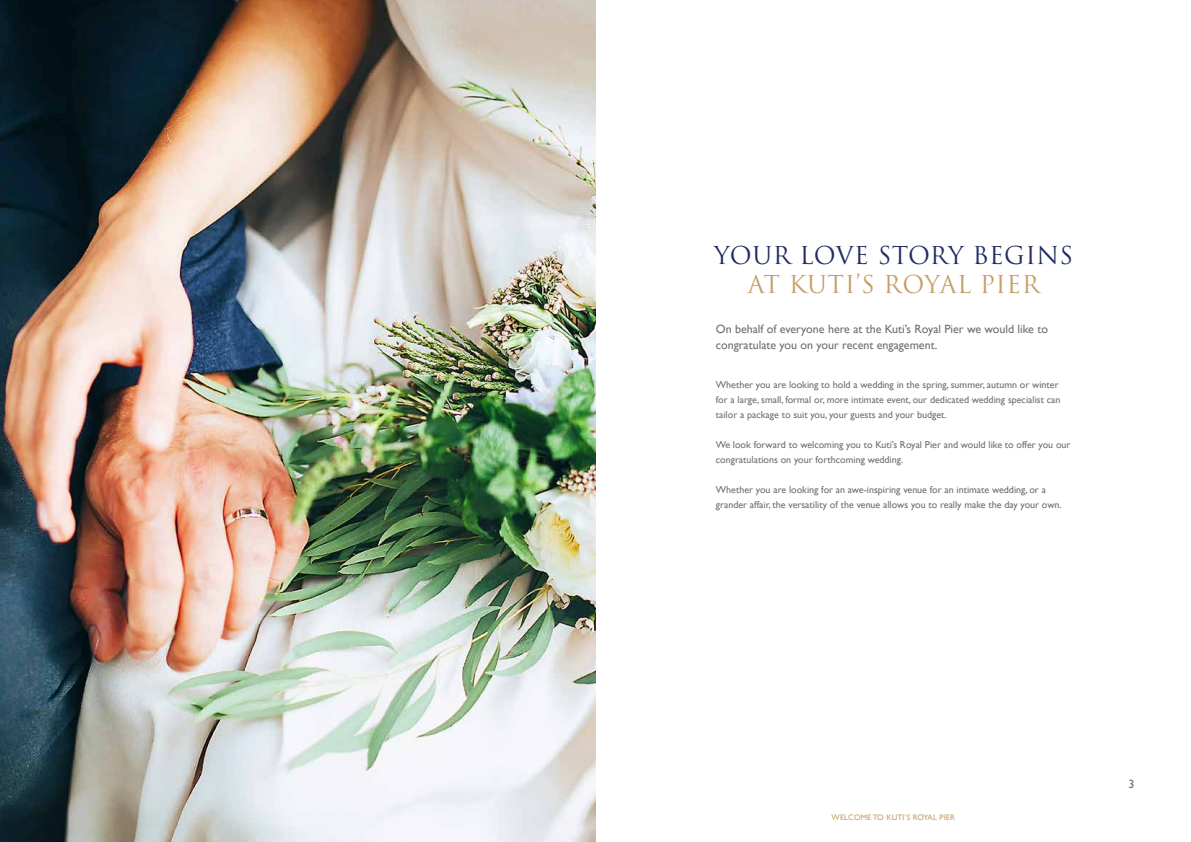
<style>
.page{position:relative;width:1191px;height:842px;background:#fff}
.page>*{position:absolute;margin:0;border:0;box-sizing:border-box;transform-origin:0 0}
.t1{font:24px "Trajan Pro";letter-spacing:.02em;color:#212c62}
.t2{font:24px "Trajan Pro";letter-spacing:.02em;color:#c5a068}
.t3{font:12px/16px "Gill Sans";color:#6d6e71}
.t4{font:10px/15px "Gill Sans";color:#6d6e71}
.t5{font:8px "Gill Sans";letter-spacing:.02em;color:#c5a068}
</style>
<div class="page">
<img style="left:0;top:0;width:595px;height:842px">
<h1 class="t1" style="left:714px;top:240px;width:360px">YOUR LOVE STORY BEGINS</h1>
<h1 class="t2" style="left:747px;top:269px;width:293px">AT KUTI’S ROYAL PIER</h1>
<p class="t3" style="left:716px;top:321px;width:334px">On behalf of everyone here at the Kuti’s Royal Pier we would like to congratulate you on your recent engagement.</p>
<p class="t4" style="left:716px;top:377px;width:346px">Whether you are looking to hold a wedding in the spring, summer, autumn or winter for a large, small, formal or, more intimate event, our dedicated wedding specialist can tailor a package to suit you, your guests and your budget.</p>
<p class="t4" style="left:716px;top:437px;width:356px">We look forward to welcoming you to Kuti’s Royal Pier and would like to offer you our congratulations on your forthcoming wedding.</p>
<p class="t4" style="left:716px;top:482px;width:347px">Whether you are looking for an awe-inspiring venue for an intimate wedding, or a grander affair, the versatility of the venue allows you to really make the day your own.</p>
<p class="t5" style="left:831px;top:813px;width:125px">WELCOME TO KUTI’S ROYAL PIER</p>
<p class="t3" style="left:1128px;top:776px;width:7px">3</p>
</div>
